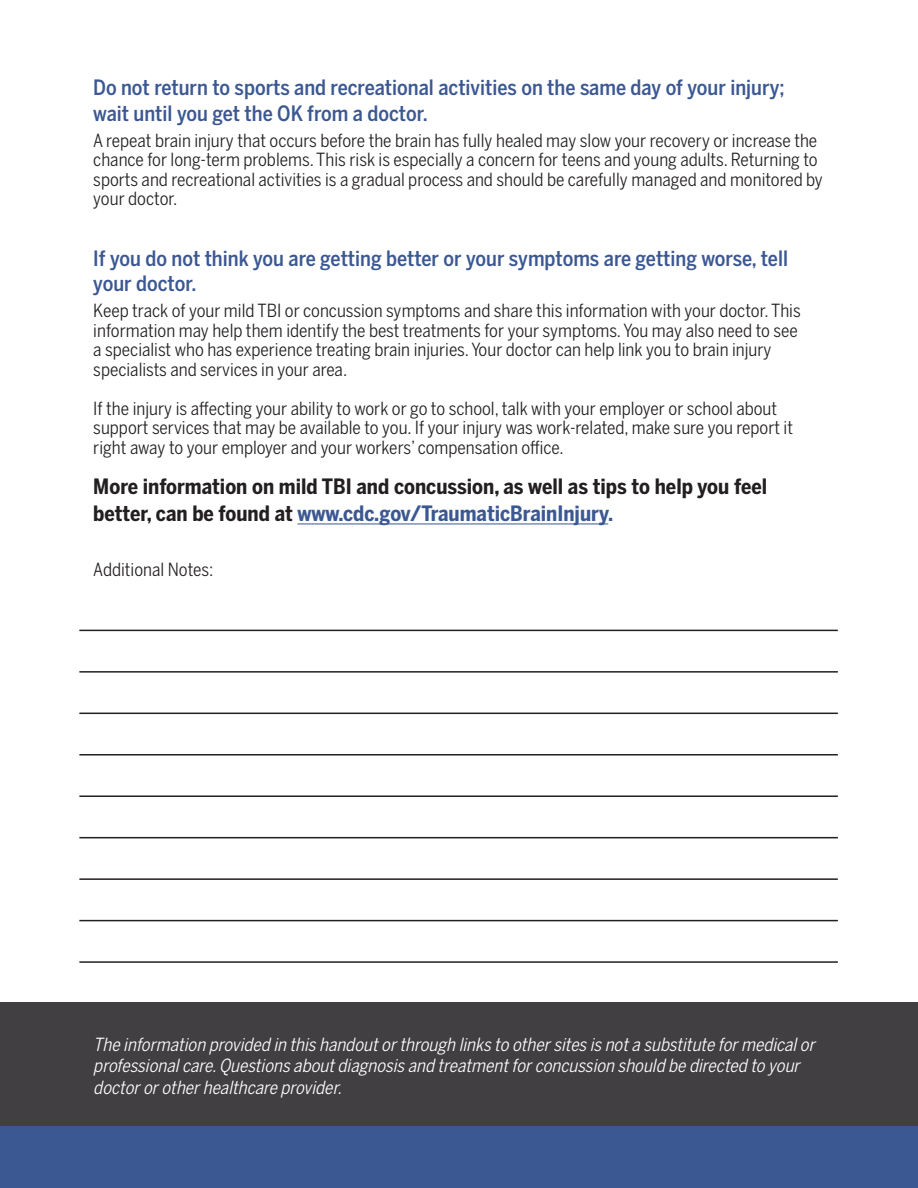
<style>
.page{position:relative;width:918px;height:1188px;background:#fff}
.page>*{position:absolute;margin:0;border:0;box-sizing:border-box;transform-origin:0 0}
.t1{font:500 21px/25.2px "Benton Sans Cond";color:#3c5892}
.t2{font:700 21px/27px "Benton Sans Cond";color:#231f20}
.t3{font:18px/19.5px "Benton Sans Cond";color:#231f20}
.t4{font:italic 18px/21.6px "Benton Sans Cond";color:#fff}
.s1{color:#3c5892}
</style>
<div class="page">
<div style="left:0;top:1125px;width:918px;height:63px;background:#3c5892"></div>
<div style="left:0;top:1002px;width:918px;height:123px;background:#413f41"></div>
<hr style="left:297px;top:524px;width:311px;height:1px;background:#3c5892">
<hr style="left:79px;top:630px;width:759px;height:1px;background:#231f20">
<hr style="left:79px;top:671px;width:759px;height:2px;background:#231f20">
<hr style="left:79px;top:713px;width:759px;height:1px;background:#231f20">
<hr style="left:79px;top:754px;width:759px;height:2px;background:#231f20">
<hr style="left:79px;top:795px;width:759px;height:2px;background:#231f20">
<hr style="left:79px;top:837px;width:759px;height:1px;background:#231f20">
<hr style="left:79px;top:878px;width:759px;height:2px;background:#231f20">
<hr style="left:79px;top:920px;width:759px;height:1px;background:#231f20">
<hr style="left:79px;top:961px;width:759px;height:2px;background:#231f20">
<p class="t1" style="left:93px;top:75px;width:693px">Do not return to sports and recreational activities on the same day of your injury; wait until you get the OK from a doctor.</p>
<p class="t3" style="left:93px;top:130px;width:731px">A repeat brain injury that occurs before the brain has fully healed may slow your recovery or increase the chance for long-term problems. This risk is especially a concern for teens and young adults. Returning to sports and recreational activities is a gradual process and should be carefully managed and monitored by your doctor.</p>
<p class="t1" style="left:93px;top:245px;width:696px">If you do not think you are getting better or your symptoms are getting worse, tell your doctor.</p>
<p class="t3" style="left:93px;top:301px;width:709px">Keep track of your mild TBI or concussion symptoms and share this information with your doctor. This information may help them identify the best treatments for your symptoms. You may also need to see a specialist who has experience treating brain injuries. Your doctor can help link you to brain injury specialists and services in your area.</p>
<p class="t3" style="left:93px;top:398px;width:701px">If the injury is affecting your ability to work or go to school, talk with your employer or school about support services that may be available to you. If your injury was work-related, make sure you report it right away to your employer and your workers’ compensation office.</p>
<p class="t2" style="left:93px;top:473px;width:675px">More information on mild TBI and concussion, as well as tips to help you feel better, can be found at <span class="s1">www.cdc.gov/TraumaticBrainInjury.</span></p>
<p class="t3" style="left:93px;top:559px;width:122px">Additional Notes:</p>
<p class="t4" style="left:93px;top:1033px;width:727px">The information provided in thishandoutorthrough linksto othersitesisnota substitute formedicalor professionalcare.Questionsaboutdiagnosisand treatmentforconcussion should be directed to your doctororotherhealthcare provider.</p>
</div>
